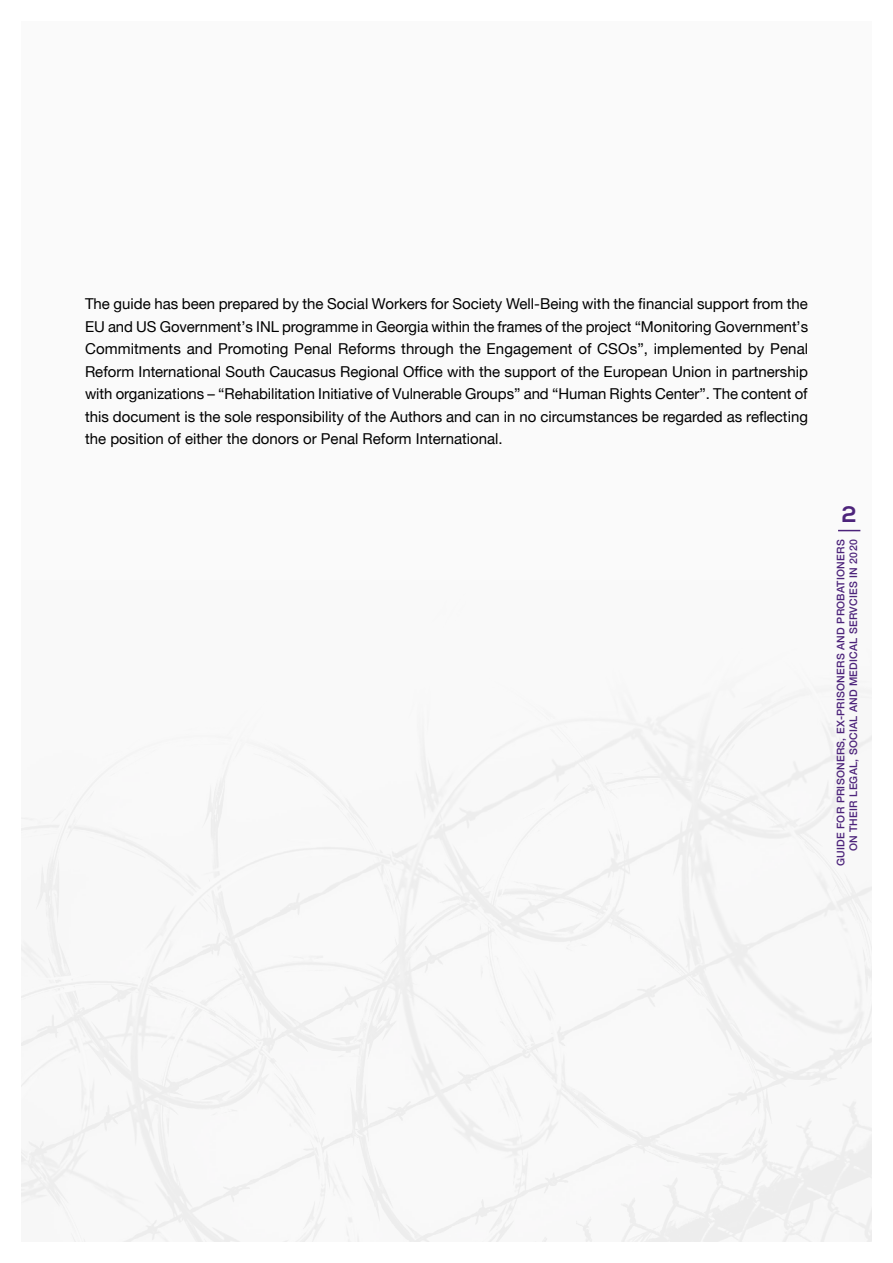
<style>
.page{position:relative;width:893px;height:1263px;background:#fff}
.page>*{position:absolute;margin:0;border:0;box-sizing:border-box;transform-origin:0 0}
.t1{font:700 22.5px "Nexa";color:#4d247b}
.t2{font:15px/22.5px "Helvetica Neue LTGEO 55 Roman";color:#000;text-align:justify}
.t3{font:500 10.5px/12.6px "Helvetica Neue LTGEO 65";letter-spacing:.025em;color:#4d247b;text-align:right}
</style>
<div class="page">
<div style="left:21px;top:21px;width:851px;height:1221px;background:#f9f9f9"></div>
<svg style="left:838px;top:530px;width:22px;height:1px"></svg>
<p class="t2" style="left:85px;top:292px;width:725px">The guide has been prepared by the Social Workers for Society Well-Being with the financial support from the EU and US Government’s INL programme in Georgia within the frames of the project “Monitoring Government’s Commitments and Promoting Penal Reforms through the Engagement of CSOs”, implemented by Penal Reform International South Caucasus Regional Office with the support of the European Union in partnership with organizations – “Rehabilitation Initiative of Vulnerable Groups” and “Human Rights Center”. The content of this document is the sole responsibility of the Authors and can in no circumstances be regarded as reflecting the position of either the donors or Penal Reform International.</p>
<h1 class="t1" style="left:842px;top:501px;width:16px">2</h1>
<p class="t3" style="left:834px;top:866px;width:328px;rotate:-90deg">GUIDE FOR PRISONERS, EX-PRISONERS AND PROBATIONERS<br>ON THEIR LEGAL, SOCIAL AND MEDICAL SERVCIES IN 2020</p>
</div>
